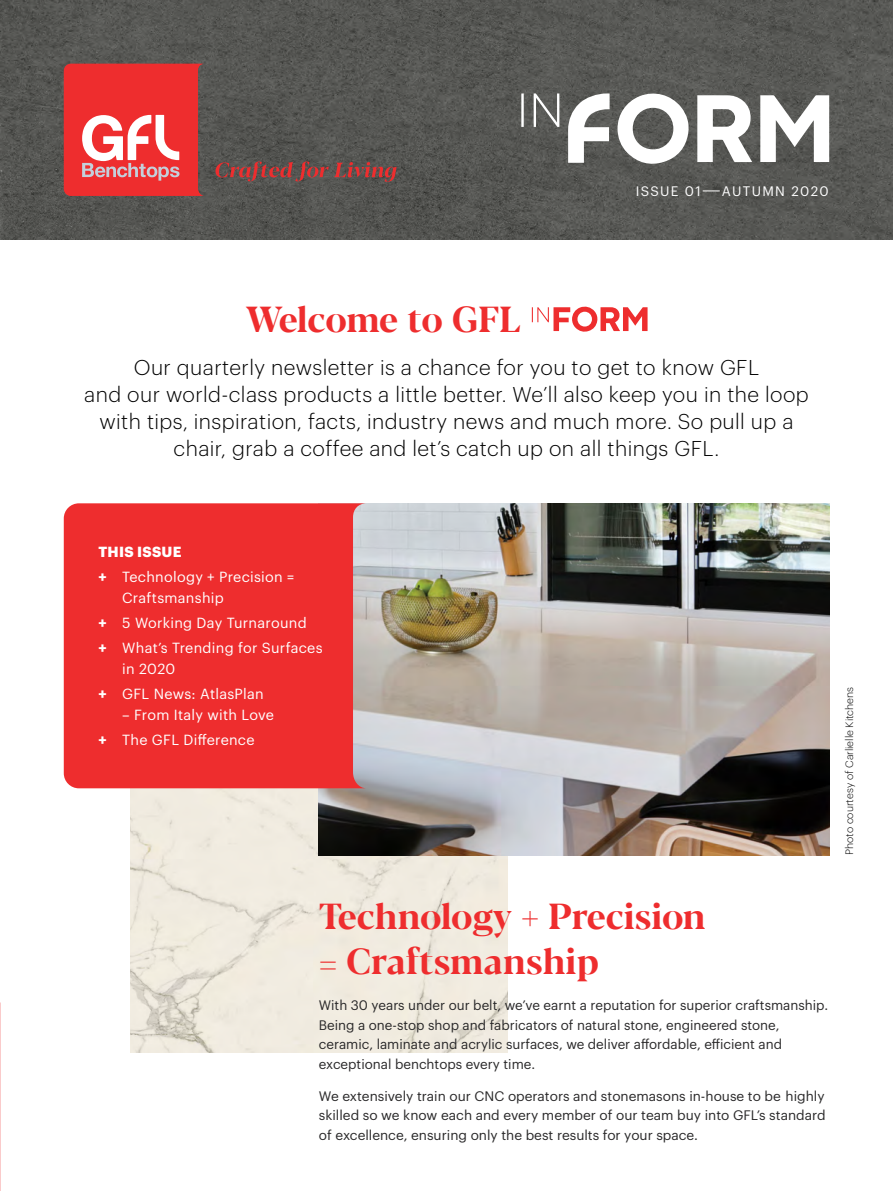
<style>
.page{position:relative;width:893px;height:1191px;background:#fff}
.page>*{position:absolute;margin:0;border:0;box-sizing:border-box;transform-origin:0 0}
.t1{font:700 36px/45px "Blacker Display";color:#ee2d2e}
.t2{font:300 21px/27px "Graphik";letter-spacing:.02em;color:#000;text-align:center}
.t3{font:14.4px/25.2px "Graphik";letter-spacing:.02em;color:#fff}
.t4{font:13.5px/19.5px "Graphik";color:#292829}
.t5{font:13.5px "Graphik";letter-spacing:.1em;color:#fff}
.t6{font:300 10.5px "Graphik";color:#000}
.s1{font-weight:700}
</style>
<div class="page">
<img style="left:130px;top:788px;width:377px;height:264px">
<img style="left:0;top:0;width:893px;height:240px">
<svg style="left:64px;top:64px;width:140px;height:132px;background:#e94b4c"></svg>
<svg style="left:215px;top:162px;width:182px;height:20px;background:#7a4a48"></svg>
<img style="left:319px;top:503px;width:510px;height:352px">
<div style="left:64px;top:503px;width:303px;height:285px;background:#ee2d2e"></div>
<svg style="left:703px;top:190px;width:17px;height:1px"></svg>
<svg style="left:521px;top:93px;width:38px;height:34px"></svg>
<svg style="left:532px;top:306px;width:116px;height:26px"></svg>
<svg style="left:568px;top:93px;width:42px;height:70px"></svg>
<svg style="left:617px;top:90px;width:73px;height:76px"></svg>
<svg style="left:697px;top:95px;width:55px;height:67px"></svg>
<svg style="left:760px;top:95px;width:69px;height:67px"></svg>
<p class="t5" style="left:636px;top:181px;width:67px">ISSUE 01</p>
<p class="t5" style="left:722px;top:181px;width:108px">AUTUMN 2020</p>
<h1 class="t1" style="left:245px;top:298px;width:277px">Welcome to GFL</h1>
<p class="t2" style="left:84px;top:353px;width:726px">Our quarterly newsletter is a chance for you to get to know GFL<br>and our world-class products a little better. We’ll also keep you in the loop with tips, inspiration, facts, industry news and much more. So pull up a chair, grab a coffee and let’s catch up on all things GFL.</p>
<p class="t3" style="left:98px;top:537px;width:197px"><span class="s1">THIS ISSUE<br>+</span> Technology + Precision =</p>
<p class="t3" style="left:98px;top:583px;width:226px;text-indent:24px">Craftsmanship<br><span class="s1">+</span> 5 Working Day Turnaround<br><span class="s1">+</span> What’s Trending for Surfaces</p>
<p class="t3" style="left:98px;top:655px;width:167px;text-indent:24px">in 2020<br><span class="s1">+</span> GFL News: AtlasPlan</p>
<p class="t3" style="left:98px;top:701px;width:177px;text-indent:24px">– From Italy with Love <span class="s1">+</span> The GFL Difference</p>
<p class="t6" style="left:842px;top:855px;width:170px;rotate:-90deg">Photo courtesy of Carlielle Kitchens</p>
<h1 class="t1" style="left:319px;top:895px;width:388px">Technology + Precision = Craftsmanship</h1>
<p class="t4" style="left:319px;top:994px;width:511px">With 30 years under our belt, we’ve earnt a reputation for superior craftsmanship.<br>Being a one-stop shop and fabricators of natural stone, engineered stone, ceramic, laminate and acrylic surfaces, we deliver affordable, efficient and exceptional benchtops every time.</p>
<p class="t4" style="left:319px;top:1085px;width:508px;text-align:justify">We extensively train our CNC operators and stonemasons in-house to be highly skilled so we know each and every member of our team buy into GFL’s standard of excellence, ensuring only the best results for your space.</p>
</div>
